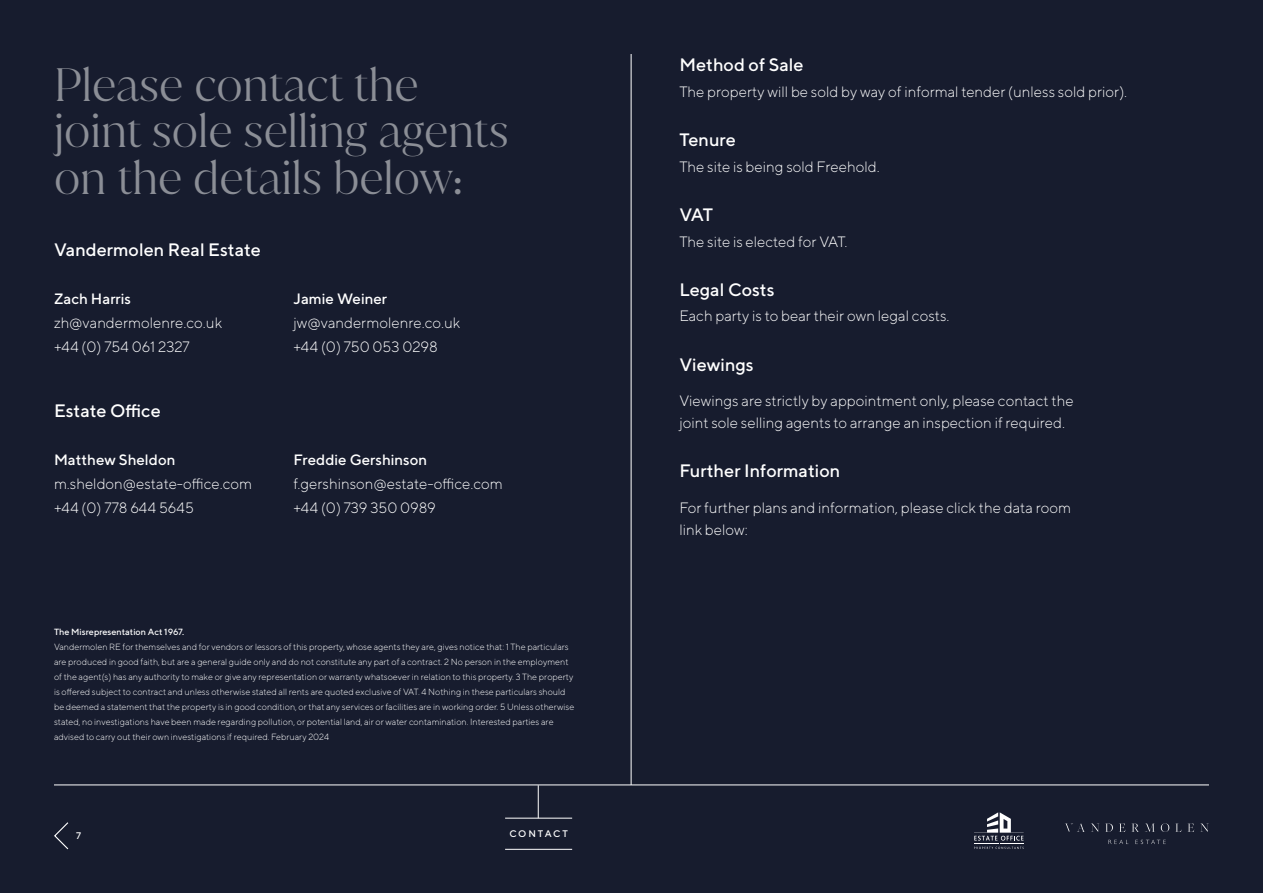
<style>
.page{position:relative;width:1263px;height:893px;background:#171c2e}
.page>*{position:absolute;margin:0;border:0;box-sizing:border-box;transform-origin:0 0}
.t1{font:300 45px/46.5px "Juana";color:#8b8e96}
.t2{font:500 18px "TT Norms";color:#fff}
.t3{font:300 15px/24px "TT Norms";color:#fff}
.t4{font:500 15px "TT Norms";color:#fff}
.t5{font:500 9.6px "TT Norms";letter-spacing:.19em;color:#fff}
.t6{font:300 9px/15px "TT Norms";color:#fff}
.t7{font:500 9px "TT Norms";color:#fff}
</style>
<div class="page">
<hr style="left:631px;top:54px;width:1px;height:731px;background:#fff">
<svg style="left:54px;top:822px;width:15px;height:28px"></svg>
<hr style="left:54px;top:784px;width:1155px;height:1px;background:#fff">
<hr style="left:538px;top:785px;width:1px;height:33px;background:#fff">
<hr style="left:505px;top:818px;width:67px;height:1px;background:#fff">
<hr style="left:505px;top:849px;width:67px;height:1px;background:#fff">
<svg style="left:1065px;top:823px;width:20px;height:9px"></svg>
<svg style="left:1091px;top:824px;width:8px;height:8px"></svg>
<svg style="left:1105px;top:823px;width:8px;height:9px"></svg>
<svg style="left:1119px;top:824px;width:6px;height:8px"></svg>
<svg style="left:1131px;top:824px;width:8px;height:8px"></svg>
<svg style="left:1145px;top:824px;width:10px;height:8px"></svg>
<svg style="left:1161px;top:823px;width:8px;height:9px"></svg>
<svg style="left:1175px;top:824px;width:6px;height:8px"></svg>
<svg style="left:1187px;top:824px;width:7px;height:8px"></svg>
<svg style="left:1200px;top:824px;width:8px;height:8px"></svg>
<svg style="left:1108px;top:840px;width:20px;height:4px"></svg>
<svg style="left:1135px;top:840px;width:31px;height:4px"></svg>
<svg style="left:974px;top:812px;width:50px;height:37px"></svg>
<h1 class="t1" style="left:54px;top:61px;width:456px">Please contact the joint sole selling agents on the details below:</h1>
<h2 class="t2" style="left:54px;top:239px;width:208px">Vandermolen Real Estate</h2>
<h3 class="t4" style="left:54px;top:290px;width:79px">Zach Harris</h3>
<h3 class="t3" style="left:54px;top:311px;width:170px">zh@vandermolenre.co.uk +44 (0) 754 061 2327</h3>
<h2 class="t2" style="left:54px;top:400px;width:108px">Estate Office</h2>
<h3 class="t4" style="left:54px;top:451px;width:123px">Matthew Sheldon</h3>
<h3 class="t3" style="left:54px;top:471px;width:200px">m.sheldon@estate-office.com +44 (0) 778 644 5645</h3>
<h3 class="t4" style="left:293px;top:290px;width:95px">Jamie Weiner</h3>
<h3 class="t3" style="left:293px;top:311px;width:168px">jw@vandermolenre.co.uk +44 (0) 750 053 0298</h3>
<h3 class="t4" style="left:293px;top:451px;width:135px">Freddie Gershinson</h3>
<h3 class="t3" style="left:293px;top:471px;width:211px">f.gershinson@estate-office.com +44 (0) 739 350 0989</h3>
<p class="t7" style="left:54px;top:626px;width:132px">The Misrepresentation Act 1967.</p>
<p class="t6" style="left:54px;top:639px;width:522px">Vandermolen RE for themselves and for vendors or lessors of this property, whose agents they are, gives notice that: 1 The particulars are produced in good faith, but are a general guide only and do not constitute any part of a contract. 2 No person in the employment of the agent(s) has any authority to make or give any representation or warranty whatsoever in relation to this property. 3 The property is offered subject to contract and unless otherwise stated all rents are quoted exclusive of VAT. 4 Nothing in these particulars should be deemed a statement that the property is in good condition, or that any services or facilities are in working order. 5 Unless otherwise stated, no investigations have been made regarding pollution, or potential land, air or water contamination. Interested parties are advised to carry out their own investigations if required. February 2024</p>
<p class="t5" style="left:76px;top:830px;width:7px">7</p>
<p class="t5" style="left:509px;top:827px;width:60px">CONTACT</p>
<h2 class="t2" style="left:679px;top:54px;width:126px">Method of Sale</h2>
<h3 class="t3" style="left:679px;top:79px;width:449px">The property will be sold by way of informal tender (unless sold prior).</h3>
<h2 class="t2" style="left:679px;top:129px;width:58px">Tenure</h2>
<h3 class="t3" style="left:679px;top:154px;width:202px">The site is being sold Freehold.</h3>
<h2 class="t2" style="left:679px;top:204px;width:35px">VAT</h2>
<h3 class="t3" style="left:679px;top:229px;width:170px">The site is elected for VAT.</h3>
<h2 class="t2" style="left:679px;top:278px;width:97px">Legal Costs</h2>
<h3 class="t3" style="left:679px;top:304px;width:272px">Each party is to bear their own legal costs.</h3>
<h2 class="t2" style="left:679px;top:353px;width:76px">Viewings</h2>
<h3 class="t3" style="left:679px;top:389px;width:396px;line-height:22.5px">Viewings are strictly by appointment only, please contact the joint sole selling agents to arrange an inspection if required.</h3>
<h2 class="t2" style="left:679px;top:460px;width:162px">Further Information</h2>
<h3 class="t3" style="left:679px;top:496px;width:393px;line-height:22.5px">For further plans and information, please click the data room link below:</h3>
</div>
